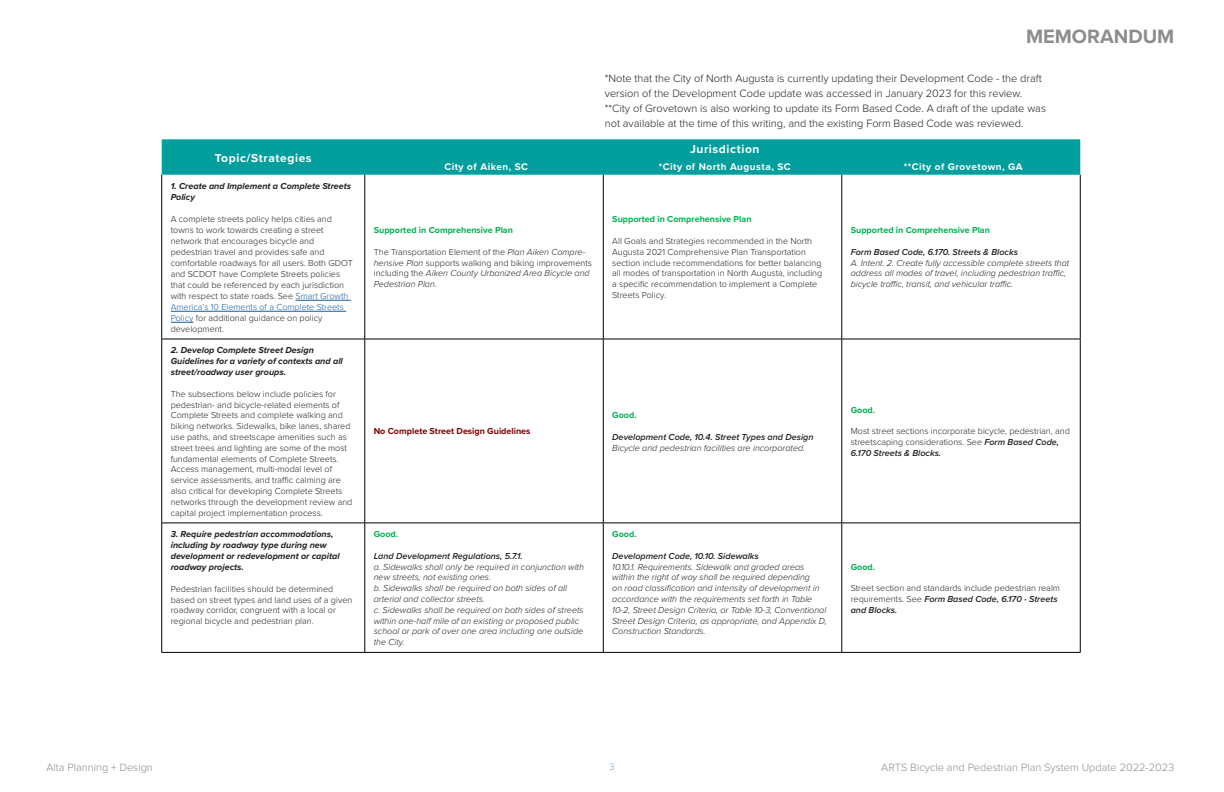
<style>
.page{position:relative;width:1224px;height:792px;background:#fff}
.page>*{position:absolute;margin:0;border:0;box-sizing:border-box;transform-origin:0 0}
.t1{font:700 20px "Proxima Nova";color:#8d8d8d}
.ARTS_Table_Column_He{font:700 12px "Proxima Nova";letter-spacing:.05em;color:#fff}
.ARTS_Body{font:300 11px/15px "Proxima Nova";color:#231f20}
.t2{font:300 11px "Proxima Nova";color:#8d8d8d}
.ARTS_Table_Column_He-2{font:700 10px "Proxima Nova";letter-spacing:.05em;color:#fff}
.t3{font:300 10px "Proxima Nova";color:#64a5db}
.ARTS_Table_Body{font:300 9px/10.8px "Proxima Nova";color:#231f20}
.t4{font:italic 300 9px/10.8px "Proxima Nova";color:#231f20}
.ARTS_Table_Body-2{font:italic 700 9px/11px "Proxima Nova";color:#231f20}
.t5{font:italic 600 9px "Proxima Nova";color:#231f20}
.t6{font:700 9px "Proxima Nova";color:#00b050}
.t7{font:700 9px "Proxima Nova";color:#800000}
.s1{color:#175d9e}
.s2{font-style:italic}
.s3{font-weight:600;font-style:italic}
</style>
<div class="page">
<div style="left:162px;top:139px;width:918px;height:36px;background:#009f9d"></div>
<svg style="left:366px;top:340px;width:714px;height:183px"></svg>
<hr style="left:161px;top:175px;width:1px;height:164px;background:#000">
<hr style="left:365px;top:175px;width:1px;height:164px;background:#000">
<hr style="left:603px;top:175px;width:1px;height:164px;background:#000">
<hr style="left:842px;top:175px;width:1px;height:164px;background:#000">
<hr style="left:1080px;top:175px;width:1px;height:164px;background:#000">
<hr style="left:161px;top:339px;width:204px;height:1px;background:#000">
<hr style="left:161px;top:339px;width:1px;height:184px;background:#000">
<hr style="left:365px;top:339px;width:238px;height:1px;background:#000">
<hr style="left:365px;top:339px;width:1px;height:184px;background:#000">
<hr style="left:603px;top:339px;width:239px;height:1px;background:#000">
<hr style="left:603px;top:339px;width:1px;height:184px;background:#000">
<hr style="left:842px;top:339px;width:239px;height:1px;background:#000">
<hr style="left:842px;top:339px;width:1px;height:184px;background:#000">
<hr style="left:1080px;top:339px;width:1px;height:184px;background:#000">
<hr style="left:161px;top:523px;width:204px;height:1px;background:#000">
<hr style="left:161px;top:523px;width:1px;height:129px;background:#000">
<hr style="left:365px;top:523px;width:238px;height:1px;background:#000">
<hr style="left:365px;top:523px;width:1px;height:129px;background:#000">
<hr style="left:603px;top:523px;width:239px;height:1px;background:#000">
<hr style="left:603px;top:523px;width:1px;height:129px;background:#000">
<hr style="left:842px;top:523px;width:239px;height:1px;background:#000">
<hr style="left:842px;top:523px;width:1px;height:129px;background:#000">
<hr style="left:1080px;top:523px;width:1px;height:129px;background:#000">
<hr style="left:161px;top:652px;width:204px;height:1px;background:#000">
<hr style="left:365px;top:652px;width:238px;height:1px;background:#000">
<hr style="left:603px;top:652px;width:239px;height:1px;background:#000">
<hr style="left:842px;top:652px;width:239px;height:1px;background:#000">
<hr style="left:296px;top:300px;width:55px;height:1px;background:#175d9e">
<hr style="left:171px;top:311px;width:175px;height:1px;background:#175d9e">
<svg style="left:171px;top:322px;width:23px;height:1px"></svg>
<p class="ARTS_Table_Column_He" style="left:215px;top:149px;width:98px">Topic/Strategies</p>
<h1 class="t1" style="left:1026px;top:21px;width:150px">MEMORANDUM</h1>
<p class="ARTS_Body" style="left:605px;top:71px;width:443px">*Note that the City of North Augusta is currently updating their Development Code - the draft version of the Development Code update was accessed in January 2023 for this review. **City of Grovetown is also working to update its Form Based Code. A draft of the update was not available at the time of this writing, and the existing Form Based Code was reviewed.</p>
<p class="ARTS_Table_Column_He" style="left:690px;top:140px;width:71px">Jurisdiction</p>
<p class="ARTS_Table_Column_He-2" style="left:444px;top:159px;width:85px">City of Aiken, SC</p>
<p class="ARTS_Table_Column_He-2" style="left:659px;top:159px;width:134px">*City of North Augusta, SC</p>
<p class="ARTS_Table_Column_He-2" style="left:904px;top:159px;width:120px">**City of Grovetown, GA</p>
<p class="ARTS_Table_Body-2" style="left:171px;top:180px;width:182px">1. Create and Implement a Complete Streets<br>Policy</p>
<p class="ARTS_Table_Body" style="left:171px;top:213px;width:184px">A complete streets policy helps cities and towns to work towards creating a street network that encourages bicycle and pedestrian travel and provides safe and comfortable roadways for all users. Both GDOT and SCDOT have Complete Streets policies that could be referenced by each jurisdiction with respect to state roads. See <span class="s1">Smart Growth America’s 10 Elements of a Complete Streets Policy</span> for additional guidance on policy development.</p>
<p class="t6" style="left:374px;top:224px;width:141px">Supported in Comprehensive Plan</p>
<p class="ARTS_Table_Body" style="left:374px;top:246px;width:220px">The Transportation Element of the <span class="s2">Plan Aiken Compre&shy;hensive Plan</span> supports walking and biking improvements including the <span class="s2">Aiken County Urbanized Area Bicycle and Pedestrian Plan</span>.</p>
<p class="ARTS_Table_Body-2" style="left:171px;top:345px;width:174px">2. Develop Complete Street Design<br>Guidelines for a variety of contexts and all street/roadway user groups.</p>
<p class="ARTS_Table_Body" style="left:171px;top:388px;width:183px">The subsections below include policies for pedestrian- and bicycle-related elements of Complete Streets and complete walking and biking networks. Sidewalks, bike lanes, shared use paths, and streetscape amenities such as street trees and lighting are some of the most fundamental elements of Complete Streets.<br>Access management, multi-modal level of service assessments, and traffic calming are also critical for developing Complete Streets networks through the development review and capital project implementation process.</p>
<p class="ARTS_Table_Body-2" style="left:171px;top:529px;width:170px">3. Require pedestrian accommodations, including by roadway type during new development or redevelopment or capital roadway projects.</p>
<p class="ARTS_Table_Body" style="left:171px;top:583px;width:183px">Pedestrian facilities should be determined based on street types and land uses of a given roadway corridor, congruent with a local or regional bicycle and pedestrian plan.</p>
<p class="t7" style="left:374px;top:425px;width:158px">No Complete Street Design Guidelines</p>
<p class="t6" style="left:374px;top:527px;width:26px">Good.</p>
<p class="t5" style="left:374px;top:549px;width:150px">Land Development Regulations, 5.7.1.</p>
<p class="t4" style="left:374px;top:561px;width:212px">a. Sidewalks shall only be required in conjunction with new streets, not existing ones.</p>
<p class="t4" style="left:374px;top:582px;width:195px">b. Sidewalks shall be required on both sides of all arterial and collector streets.</p>
<p class="t4" style="left:374px;top:604px;width:211px">c. Sidewalks shall be required on both sides of streets within one-half mile of an existing or proposed public school or park of over one area including one outside the City.</p>
<p class="t6" style="left:612px;top:213px;width:141px">Supported in Comprehensive Plan</p>
<p class="ARTS_Table_Body" style="left:612px;top:235px;width:212px">All Goals and Strategies recommended in the North Augusta 2021 Comprehensive Plan Transportation section include recommendations for better balancing all modes of transportation in North Augusta, including a specific recommendation to implement a Complete Streets Policy.</p>
<p class="t6" style="left:851px;top:224px;width:141px">Supported in Comprehensive Plan</p>
<p class="t5" style="left:851px;top:245px;width:169px">Form Based Code, 6.170. Streets &amp; Blocks</p>
<p class="t4" style="left:851px;top:257px;width:220px">A. Intent. 2. Create fully accessible complete streets that address all modes of travel, including pedestrian traffic, bicycle traffic, transit, and vehicular traffic.</p>
<p class="t6" style="left:612px;top:409px;width:26px">Good.</p>
<p class="t5" style="left:612px;top:430px;width:203px">Development Code, 10.4. Street Types and Design</p>
<p class="t4" style="left:612px;top:442px;width:194px">Bicycle and pedestrian facilities are incorporated.</p>
<p class="t6" style="left:851px;top:403px;width:26px">Good.</p>
<p class="ARTS_Table_Body" style="left:851px;top:426px;width:221px">Most street sections incorporate bicycle, pedestrian, and streetscaping considerations. See <span class="s3">Form Based Code,<br>6.170 Streets &amp; Blocks.</span></p>
<p class="t6" style="left:612px;top:527px;width:26px">Good.</p>
<p class="t5" style="left:612px;top:549px;width:148px">Development Code, 10.10. Sidewalks</p>
<p class="t4" style="left:612px;top:561px;width:216px">10.10.1. Requirements. Sidewalk and graded areas within the right of way shall be required depending<br>on road classification and intensity of development in accordance with the requirements set forth in Table 10-2, Street Design Criteria, or Table 10-3, Conventional Street Design Criteria, as appropriate, and Appendix D, Construction Standards.</p>
<p class="t6" style="left:851px;top:560px;width:26px">Good.</p>
<p class="ARTS_Table_Body" style="left:851px;top:582px;width:211px">Street section and standards include pedestrian realm requirements. See <span class="s3">Form Based Code, 6.170 - Streets and Blocks.</span></p>
<p class="t2" style="left:46px;top:759px;width:108px">Alta Planning + Design</p>
<p class="t3" style="left:609px;top:759px;width:7px">3</p>
<p class="t2" style="left:881px;top:759px;width:295px">ARTS Bicycle and Pedestrian Plan System Update 2022-2023</p>
</div>
